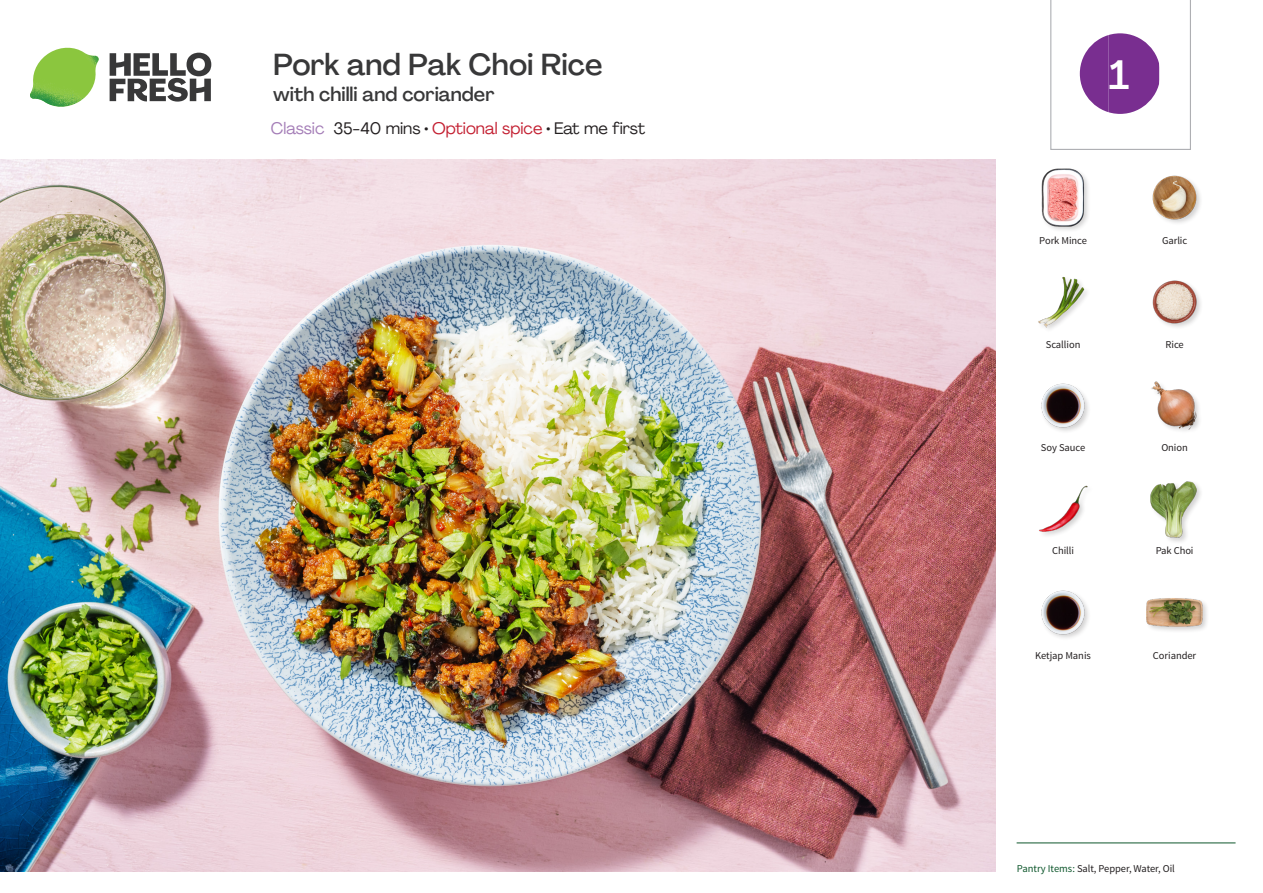
<style>
.page{position:relative;width:1263px;height:893px;background:#fff}
.page>*{position:absolute;margin:0;border:0;box-sizing:border-box;transform-origin:0 0}
._24_Recipe_Nr_Bag{font:500 40.5px "Agrandir";color:#fff}
._15_Titel_UK{font:500 30px "Agrandir";letter-spacing:-.005em;color:#383839}
._15_Titel_UK-2{font:500 19.5px "Agrandir";color:#383839}
._02_Box_Type{font:16.5px "Agrandir";color:#231f20}
._18_FRONT_ingredient{font:10.5px "Source Sans Pro";letter-spacing:-.005em;color:#231f20}
.t1{font:10.5px "Source Sans Variable";letter-spacing:-.005em;color:#231f20}
.s1{color:#a47db7}
.s2{color:#c31f31}
.s3{font-family:"Source Sans Pro";color:#0e572c}
</style>
<div class="page">
<svg style="left:110px;top:53px;width:101px;height:49px"></svg>
<img style="left:30px;top:48px;width:69px;height:59px">
<img style="left:0;top:159px;width:995px;height:713px">
<hr style="left:1016px;top:843px;width:219px;height:1px;background:#0e572c">
<div style="left:1040px;top:168px;width:51px;height:65px;background:#231f20;opacity:.2"></div>
<img style="left:1040px;top:169px;width:51px;height:57px">
<img style="left:1152px;top:175px;width:49px;height:48px">
<img style="left:1152px;top:280px;width:49px;height:47px">
<img style="left:1038px;top:276px;width:49px;height:53px">
<img style="left:1151px;top:381px;width:49px;height:50px">
<img style="left:1041px;top:383px;width:48px;height:48px">
<div style="left:1149px;top:480px;width:55px;height:64px;background:#231f20;opacity:.2"></div>
<img style="left:1149px;top:480px;width:54px;height:58px">
<img style="left:1039px;top:485px;width:49px;height:51px">
<div style="left:1145px;top:597px;width:64px;height:37px;background:#231f20;opacity:.2"></div>
<img style="left:1146px;top:597px;width:57px;height:37px">
<img style="left:1041px;top:590px;width:48px;height:48px">
<svg style="left:1050px;top:0;width:141px;height:150px"></svg>
<p class="_15_Titel_UK" style="left:273px;top:46px;width:331px">Pork and Pak Choi Rice</p>
<p class="_15_Titel_UK-2" style="left:273px;top:82px;width:223px">with chilli and coriander</p>
<p class="_02_Box_Type" style="left:271px;top:118px;width:376px"><span class="s1">Classic</span> 35-40 mins • <span class="s2">Optional spice</span> • Eat me first</p>
<p class="_24_Recipe_Nr_Bag" style="left:1109px;top:50px;width:22px">1</p>
<p class="_18_FRONT_ingredient" style="left:1039px;top:234px;width:49px">Pork Mince</p>
<p class="_18_FRONT_ingredient" style="left:1162px;top:234px;width:27px">Garlic</p>
<p class="_18_FRONT_ingredient" style="left:1046px;top:338px;width:36px">Scallion</p>
<p class="_18_FRONT_ingredient" style="left:1165px;top:338px;width:20px">Rice</p>
<p class="_18_FRONT_ingredient" style="left:1041px;top:441px;width:46px">Soy Sauce</p>
<p class="_18_FRONT_ingredient" style="left:1161px;top:441px;width:28px">Onion</p>
<p class="_18_FRONT_ingredient" style="left:1052px;top:544px;width:23px">Chilli</p>
<p class="_18_FRONT_ingredient" style="left:1156px;top:544px;width:39px">Pak Choi</p>
<p class="_18_FRONT_ingredient" style="left:1035px;top:649px;width:57px">Ketjap Manis</p>
<p class="_18_FRONT_ingredient" style="left:1153px;top:649px;width:45px">Coriander</p>
<p class="t1" style="left:1017px;top:862px;width:160px"><span class="s3">Pantry Items:</span> Salt, Pepper, Water, Oil</p>
</div>
